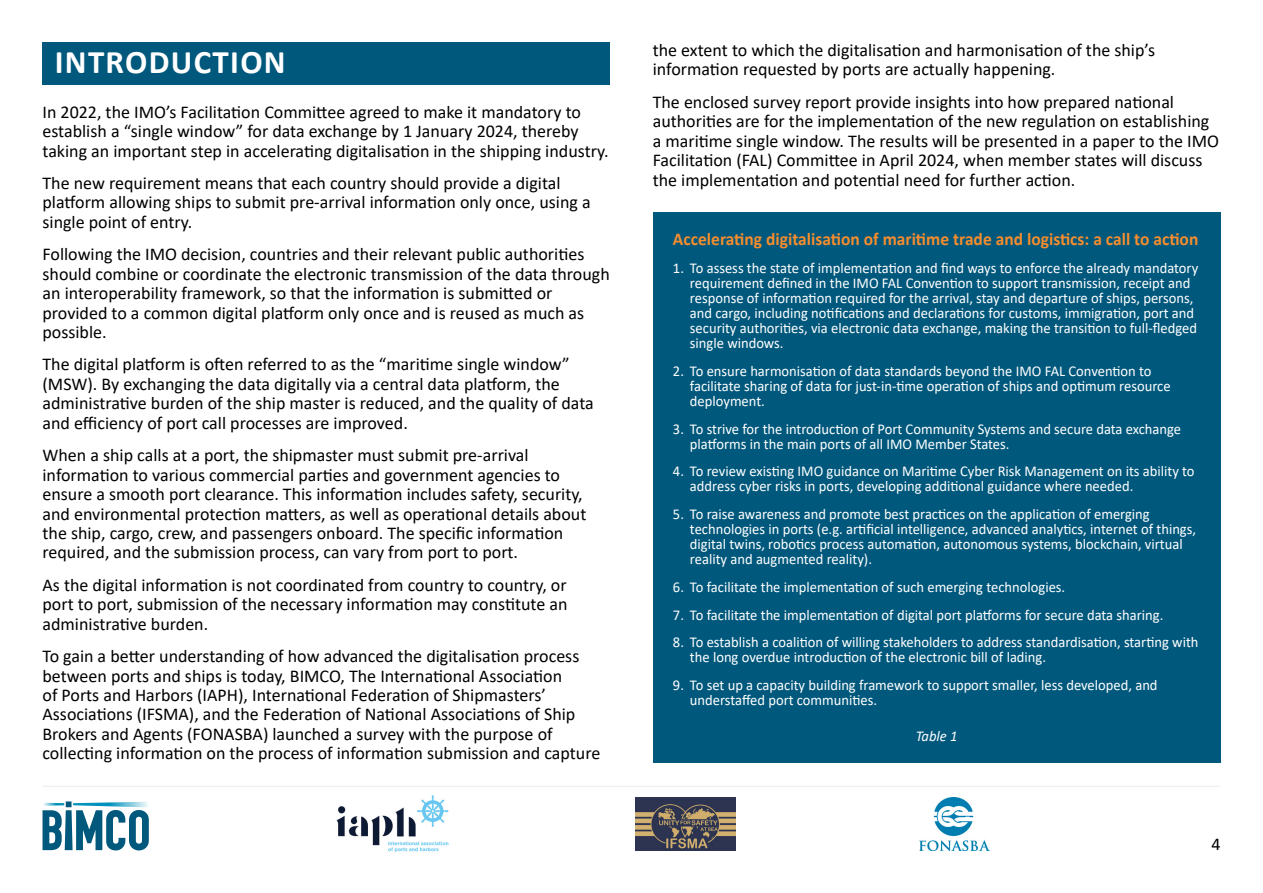
<style>
.page{position:relative;width:1263px;height:893px;background:#fff}
.page>*{position:absolute;margin:0;border:0;box-sizing:border-box;transform-origin:0 0}
.t1{font:700 33px "Calibri";letter-spacing:.04em;color:#fff}
.t2{font:18px/19.5px "Calibri";color:#000}
.t3{font:700 18px "Calibri";color:#f68d2e}
.t4{font:15px/15px "Calibri";color:#fff}
.t5{font:italic 15px "Calibri";color:#fff}
</style>
<div class="page">
<svg style="left:43px;top:801px;width:106px;height:49px"></svg>
<hr style="left:43px;top:786px;width:1177px;height:1px;background:#919d9d">
<img style="left:336px;top:795px;width:113px;height:57px">
<img style="left:635px;top:797px;width:100px;height:53px">
<img style="left:920px;top:797px;width:69px;height:53px">
<div style="left:653px;top:213px;width:567px;height:550px;background:#00587c"></div>
<div style="left:43px;top:43px;width:567px;height:42px;background:#00587c"></div>
<h1 class="t1" style="left:55px;top:39px;width:232px">INTRODUCTION</h1>
<p class="t2" style="left:43px;top:101px;width:568px">In 2022, the IMO’s Facilitation Committee agreed to make it mandatory to establish a “single window” for data exchange by 1 January 2024, thereby taking an important step in accelerating digitalisation in the shipping industry.</p>
<p class="t2" style="left:43px;top:173px;width:550px">The new requirement means that each country should provide a digital platform allowing ships to submit pre-arrival information only once, using a single point of entry.</p>
<p class="t2" style="left:43px;top:244px;width:569px">Following the IMO decision, countries and their relevant public authorities should combine or coordinate the electronic transmission of the data through an interoperability framework, so that the information is submitted or provided to a common digital platform only once and is reused as much as possible.</p>
<p class="t2" style="left:43px;top:354px;width:553px">The digital platform is often referred to as the “maritime single window” (MSW). By exchanging the data digitally via a central data platform, the administrative burden of the ship master is reduced, and the quality of data and efficiency of port call processes are improved.</p>
<p class="t2" style="left:43px;top:445px;width:545px">When a ship calls at a port, the shipmaster must submit pre-arrival information to various commercial parties and government agencies to ensure a smooth port clearance. This information includes safety, security, and environmental protection matters, as well as operational details about the ship, cargo, crew, and passengers onboard. The specific information required, and the submission process, can vary from port to port.</p>
<p class="t2" style="left:43px;top:575px;width:526px;text-align:justify">As the digital information is not coordinated from country to country, or port to port, submission of the necessary information may constitute an administrative burden.</p>
<p class="t2" style="left:43px;top:646px;width:559px">To gain a better understanding of how advanced the digitalisation process between ports and ships is today, BIMCO, The International Association<br>of Ports and Harbors (IAPH), International Federation of Shipmasters’ Associations (IFSMA), and the Federation of National Associations of Ship Brokers and Agents (FONASBA) launched a survey with the purpose of collecting information on the process of information submission and capture</p>
<p class="t2" style="left:653px;top:40px;width:504px">the extent to which the digitalisation and harmonisation of the ship’s information requested by ports are actually happening.</p>
<p class="t2" style="left:653px;top:91px;width:568px">The enclosed survey report provide insights into how prepared national authorities are for the implementation of the new regulation on establishing a maritime single window. The results will be presented in a paper to the IMO Facilitation (FAL) Committee in April 2024, when member states will discuss the implementation and potential need for further action.</p>
<p class="t3" style="left:673px;top:227px;width:527px">Accelerating digitalisation of maritime trade and logistics: a call to action</p>
<p class="t4" style="left:690px;top:260px;width:510px;text-indent:-17px">1. To assess the state of implementation and find ways to enforce the already mandatory requirement defined in the IMO FAL Convention to support transmission, receipt and response of information required for the arrival, stay and departure of ships, persons, and cargo, including notifications and declarations for customs, immigration, port and security authorities, via electronic data exchange, making the transition to full-fledged single windows.</p>
<p class="t4" style="left:690px;top:363px;width:482px;text-indent:-17px">2. To ensure harmonisation of data standards beyond the IMO FAL Convention to facilitate sharing of data for just-in-time operation of ships and optimum resource deployment.</p>
<p class="t4" style="left:690px;top:421px;width:493px;text-indent:-17px">3. To strive for the introduction of Port Community Systems and secure data exchange platforms in the main ports of all IMO Member States.</p>
<p class="t4" style="left:690px;top:464px;width:506px;text-indent:-17px">4. To review existing IMO guidance on Maritime Cyber Risk Management on its ability to address cyber risks in ports, developing additional guidance where needed.</p>
<p class="t4" style="left:690px;top:506px;width:508px;text-indent:-17px">5. To raise awareness and promote best practices on the application of emerging technologies in ports (e.g. artificial intelligence, advanced analytics, internet of things, digital twins, robotics process automation, autonomous systems, blockchain, virtual reality and augmented reality).</p>
<p class="t4" style="left:673px;top:579px;width:394px">6. To facilitate the implementation of such emerging technologies.</p>
<p class="t4" style="left:673px;top:607px;width:492px">7. To facilitate the implementation of digital port platforms for secure data sharing.</p>
<p class="t4" style="left:690px;top:635px;width:510px;text-indent:-17px">8. To establish a coalition of willing stakeholders to address standardisation, starting with the long overdue introduction of the electronic bill of lading.</p>
<p class="t4" style="left:690px;top:677px;width:469px;text-indent:-17px">9. To set up a capacity building framework to support smaller, less developed, and understaffed port communities.</p>
<p class="t5" style="left:916px;top:726px;width:43px">Table 1</p>
<p class="t2" style="left:1211px;top:834px;width:11px">4</p>
</div>
